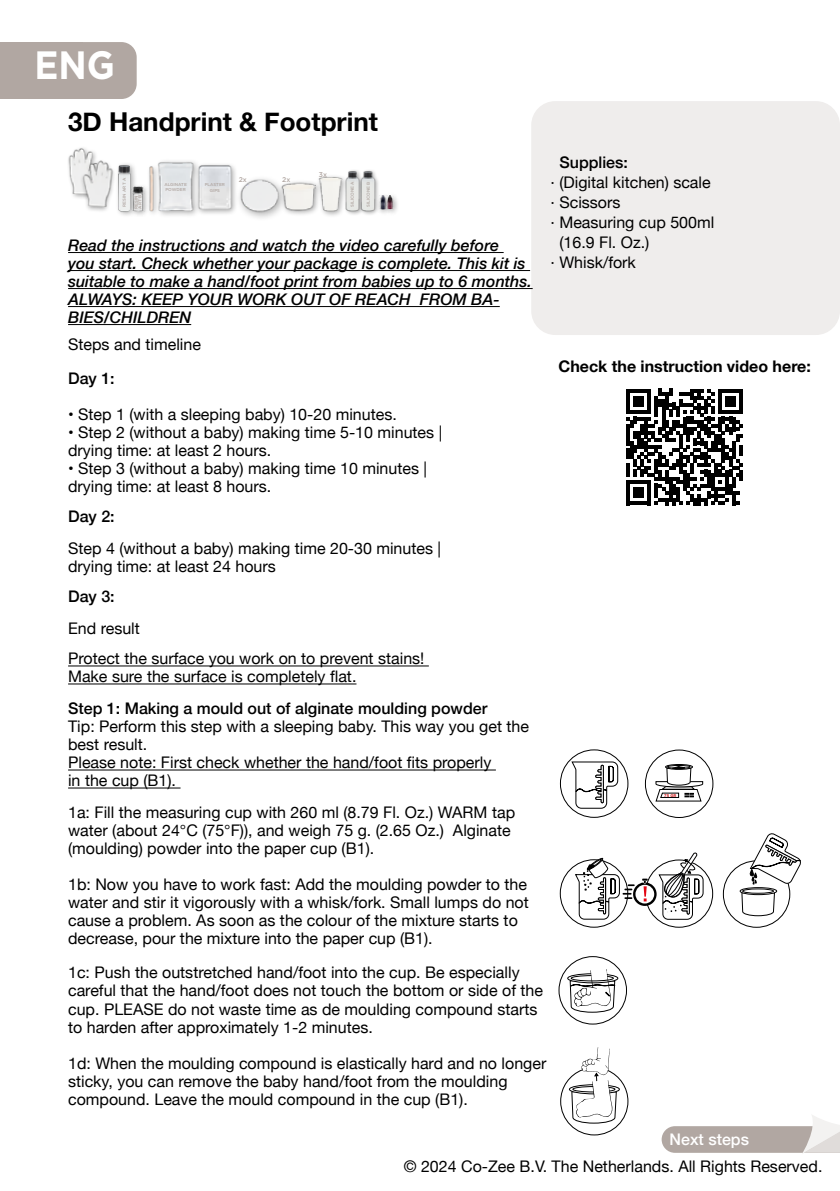
<style>
.page{position:relative;width:840px;height:1191px;background:#fff}
.page>*{position:absolute;margin:0;border:0;box-sizing:border-box;transform-origin:0 0}
.t1{font:700 39.4px "Gotham";color:#fff;scale:.91 1}
.t2{font:700 39.4px "Montserrat";color:#fff;scale:.91 1}
.t3{font:700 26px "Helvetica Neue";color:#000}
.t4{font:16px/18px "Helvetica Neue";color:#000}
.t5{font:italic 500 16px/18px "Helvetica Neue";color:#000}
.t6{font:500 16px "Helvetica Neue";color:#000}
.t7{font:700 16px "Helvetica Neue";color:#000}
.t8{font:500 16px "Helvetica Neue";color:#fff}
.t9{font:500 6.8px "Gotham";color:#b1a7a2}
.t10{font:500 4.2px/5.2px "Gotham";color:#b1a7a2}
.t11{font:700 4px "Gotham";color:#cd1719}
</style>
<div class="page">
<div style="left:0;top:42px;width:82px;height:57px;background:#b1a7a2"></div>
<div style="left:12px;top:42px;width:125px;height:57px;background:#b1a7a2;border-radius:15px"></div>
<div style="left:531px;top:101px;width:308px;height:234px;background:#efedec;border-radius:24px"></div>
<hr style="left:68px;top:252px;width:435px;height:1px;background:#000">
<hr style="left:68px;top:270px;width:462px;height:1px;background:#000">
<hr style="left:68px;top:288px;width:464px;height:1px;background:#000">
<hr style="left:68px;top:306px;width:431px;height:1px;background:#000">
<hr style="left:68px;top:324px;width:123px;height:1px;background:#000">
<div style="left:560px;top:749px;width:68px;height:68px;border:1px solid #000;border-radius:50%"></div>
<svg style="left:571px;top:761px;width:47px;height:48px"></svg>
<div style="left:644px;top:749px;width:68px;height:68px;border:1px solid #000;border-radius:50%"></div>
<div style="left:665px;top:764px;width:27px;height:5px;border:1px solid #000;border-radius:50%"></div>
<div style="left:666px;top:765px;width:24px;height:3px;border:1px solid #000;border-radius:50%"></div>
<svg style="left:655px;top:766px;width:48px;height:36px"></svg>
<svg style="left:574px;top:852px;width:129px;height:68px"></svg>
<svg style="left:741px;top:892px;width:33px;height:24px"></svg>
<svg style="left:739px;top:887px;width:37px;height:7px"></svg>
<div style="left:739px;top:887px;width:37px;height:8px;border:1px solid #000;border-radius:50%"></div>
<svg style="left:742px;top:889px;width:31px;height:4px"></svg>
<div style="left:742px;top:888px;width:31px;height:5px;border:1px solid #000;border-radius:50%"></div>
<div style="left:722px;top:860px;width:67px;height:67px;border:1px solid #000;border-radius:50%"></div>
<svg style="left:747px;top:833px;width:54px;height:52px"></svg>
<div style="left:567px;top:973px;width:50px;height:10px;border:1px solid #000;border-radius:50%"></div>
<div style="left:558px;top:956px;width:68px;height:68px;border:1px solid #000;border-radius:50%"></div>
<svg style="left:569px;top:969px;width:46px;height:43px"></svg>
<svg style="left:626px;top:389px;width:116px;height:116px"></svg>
<svg style="left:661px;top:1115px;width:178px;height:38px"></svg>
<hr style="left:68px;top:665px;width:360px;height:1px;background:#000">
<hr style="left:68px;top:683px;width:288px;height:1px;background:#000">
<hr style="left:68px;top:769px;width:427px;height:1px;background:#000">
<hr style="left:68px;top:787px;width:112px;height:1px;background:#000">
<svg style="left:560px;top:1047px;width:68px;height:88px"></svg>
<div style="left:316px;top:174px;width:32px;height:44px;background:#000;opacity:.35"></div>
<img style="left:316px;top:177px;width:27px;height:35px">
<div style="left:278px;top:179px;width:44px;height:38px;background:#000;opacity:.35"></div>
<img style="left:288px;top:179px;width:28px;height:35px">
<div style="left:129px;top:184px;width:20px;height:33px;background:#000;opacity:.35"></div>
<div style="left:343px;top:169px;width:21px;height:47px;background:#000;opacity:.35"></div>
<img style="left:332px;top:170px;width:15px;height:41px">
<div style="left:359px;top:169px;width:20px;height:47px;background:#000;opacity:.35"></div>
<img style="left:347px;top:170px;width:32px;height:41px">
<div style="left:115px;top:162px;width:22px;height:56px;background:#000;opacity:.35"></div>
<img style="left:116px;top:164px;width:17px;height:48px">
<div style="left:155px;top:158px;width:45px;height:60px;background:#000;opacity:.35"></div>
<img style="left:155px;top:161px;width:45px;height:50px">
<div style="left:195px;top:162px;width:42px;height:54px;background:#000;opacity:.35"></div>
<img style="left:192px;top:165px;width:45px;height:45px">
<img style="left:68px;top:148px;width:28px;height:30px">
<div style="left:79px;top:159px;width:37px;height:54px;background:#000;opacity:.35"></div>
<img style="left:70px;top:158px;width:51px;height:51px">
<div style="left:146px;top:164px;width:14px;height:53px;background:#000;opacity:.35"></div>
<img style="left:128px;top:166px;width:46px;height:45px">
<div style="left:235px;top:175px;width:53px;height:46px;background:#000;opacity:.35"></div>
<img style="left:238px;top:175px;width:42px;height:42px">
<div style="left:376px;top:192px;width:16px;height:24px;background:#000;opacity:.35"></div>
<img style="left:379px;top:195px;width:3px;height:14px">
<div style="left:383px;top:192px;width:16px;height:24px;background:#000;opacity:.35"></div>
<img style="left:382px;top:195px;width:11px;height:14px">
<h1 class="t2" style="left:93px;top:19px;width:57px">NL</h1>
<h1 class="t1" style="left:34px;top:39px;width:90px">ENG</h1>
<h2 class="t3" style="left:68px;top:102px;width:311px">3D Handprint &amp; Footprint</h2>
<p class="t10" style="left:122px;top:207px;width:30px;rotate:-90deg">RESIN ART A</p>
<p class="t10" style="left:135px;top:209px;width:15px;line-height:3.4px;rotate:-90deg">RESIN<br>ART B</p>
<p class="t10" style="left:164px;top:182px;width:24px">ALGINATE<br>POWDER</p>
<p class="t10" style="left:205px;top:182px;width:22px;text-align:center">PLASTER<br>GIPS</p>
<p class="t9" style="left:238px;top:175px;width:10px">2x</p>
<p class="t9" style="left:282px;top:175px;width:10px">2x</p>
<p class="t9" style="left:319px;top:170px;width:10px">3x</p>
<p class="t10" style="left:349px;top:207px;width:27px;rotate:-90deg">SILICONE A</p>
<p class="t10" style="left:365px;top:207px;width:27px;rotate:-90deg">SILICONE B</p>
<p class="t5" style="left:68px;top:235px;width:465px">Read the instructions and watch the video carefully before<br>you start. Check whether your package is complete. This kit is suitable to make a hand/foot print from babies up to 6 months.<br>ALWAYS: KEEP YOUR WORK OUT OF REACH FROM BA-BIES/CHILDREN</p>
<p class="t6" style="left:559px;top:149px;width:70px">Supplies:</p>
<p class="t4" style="left:550px;top:174px;width:162px">· (Digital kitchen) scale</p>
<p class="t4" style="left:550px;top:194px;width:71px">· Scissors</p>
<p class="t4" style="left:550px;top:214px;width:165px">· Measuring cup 500ml</p>
<p class="t4" style="left:559px;top:234px;width:91px">(16.9 Fl. Oz.)</p>
<p class="t4" style="left:550px;top:254px;width:87px">· Whisk/fork</p>
<p class="t4" style="left:554px;top:182px;width:61px">· Schaar</p>
<p class="t4" style="left:563px;top:221px;width:234px">3D Handprint &amp; Footprint pakket</p>
<p class="t4" style="left:68px;top:336px;width:134px">Steps and timeline</p>
<p class="t6" style="left:68px;top:366px;width:48px">Day 1:</p>
<p class="t4" style="left:68px;top:406px;width:330px">• Step 1 (with a sleeping baby) 10-20 minutes.</p>
<p class="t4" style="left:68px;top:424px;width:375px">• Step 2 (without a baby) making time 5-10 minutes | drying time: at least 2 hours.</p>
<p class="t4" style="left:68px;top:460px;width:360px">• Step 3 (without a baby) making time 10 minutes | drying time: at least 8 hours.</p>
<p class="t6" style="left:68px;top:504px;width:48px">Day 2:</p>
<p class="t4" style="left:68px;top:540px;width:374px">Step 4 (without a baby) making time 20-30 minutes | drying time: at least 24 hours</p>
<p class="t6" style="left:68px;top:584px;width:48px">Day 3:</p>
<p class="t4" style="left:68px;top:614px;width:357px;line-height:30px">End result<br>Protect the surface you work on to prevent stains!</p>
<p class="t4" style="left:68px;top:668px;width:290px">Make sure the surface is completely flat.</p>
<p class="t6" style="left:68px;top:696px;width:420px">Step 1: Making a mould out of alginate moulding powder</p>
<p class="t4" style="left:68px;top:718px;width:462px">Tip: Perform this step with a sleeping baby. This way you get the best result.<br>Please note: First check whether the hand/foot fits properly<br>in the cup (B1).</p>
<p class="t4" style="left:68px;top:804px;width:448px">1a: Fill the measuring cup with 260 ml (8.79 Fl. Oz.) WARM tap water (about 24°C (75°F)), and weigh 75 g. (2.65 Oz.) Alginate (moulding) powder into the paper cup (B1).</p>
<p class="t4" style="left:68px;top:876px;width:462px">1b: Now you have to work fast: Add the moulding powder to the water and stir it vigorously with a whisk/fork. Small lumps do not cause a problem. As soon as the colour of the mixture starts to decrease, pour the mixture into the paper cup (B1).</p>
<p class="t4" style="left:68px;top:964px;width:476px">1c: Push the outstretched hand/foot into the cup. Be especially careful that the hand/foot does not touch the bottom or side of the cup. PLEASE do not waste time as de moulding compound starts to harden after approximately 1-2 minutes.</p>
<p class="t4" style="left:68px;top:1054px;width:479px">1d: When the moulding compound is elastically hard and no longer sticky, you can remove the baby hand/foot from the moulding compound. Leave the mould compound in the cup (B1).</p>
<p class="t7" style="left:558px;top:354px;width:254px">Check the instruction video here:</p>
<p class="t11" style="left:664px;top:793px;width:14px">75 GR</p>
<p class="t8" style="left:669px;top:1126px;width:81px">Next steps</p>
<p class="t4" style="left:403px;top:1158px;width:420px">© 2024 Co-Zee B.V. The Netherlands. All Rights Reserved.</p>
</div>
